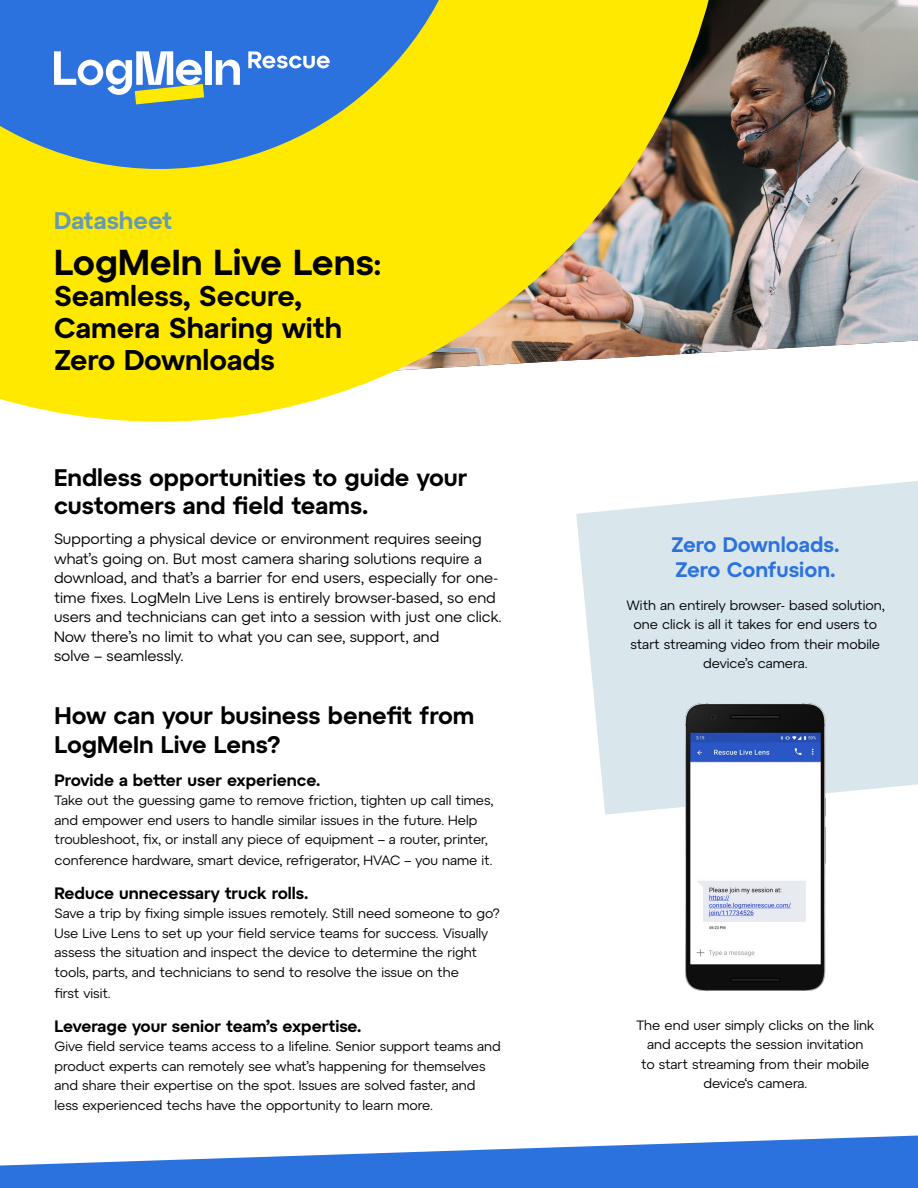
<style>
.page{position:relative;width:918px;height:1188px;background:#fff}
.page>*{position:absolute;margin:0;border:0;box-sizing:border-box;transform-origin:0 0}
.t1{font:600 36px "Atyp Text";color:#000}
.t2{font:600 28.5px/32px "Atyp Text";color:#000}
.t3{font:600 24px/28.8px "Atyp Text";color:#000}
.t4{font:600 24px "Atyp Text";color:#639bb6}
.t5{font:600 21px/25.2px "Atyp Text";color:#2c72de}
.t6{font:600 16.5px "Atyp Text";color:#000}
.t7{font:15px/19.5px "Atyp Text";color:#000}
.t8{font:13.5px/19.5px "Atyp Text";color:#000}
.s1{font-size:28.5px}
</style>
<div class="page">
<img style="left:728px;top:0;width:190px;height:352px">
<svg style="left:0;top:0;width:728px;height:422px;background:#cbc74a"></svg>
<div style="left:205px;top:51px;width:7px;height:34px;background:#fff"></div>
<svg style="left:216px;top:60px;width:24px;height:25px"></svg>
<svg style="left:54px;top:51px;width:150px;height:53px"></svg>
<svg style="left:248px;top:51px;width:82px;height:17px"></svg>
<svg style="left:576px;top:481px;width:342px;height:334px;background:#dee9ee"></svg>
<svg style="left:0;top:1136px;width:918px;height:52px;fill:#2c72de"></svg>
<img style="left:685px;top:704px;width:141px;height:286px">
<h3 class="t4" style="left:54px;top:202px;width:120px">Datasheet</h3>
<h1 class="t1" style="left:54px;top:234px;width:329px">LogMeIn Live Lens<span class="s1">:</span></h1>
<h2 class="t2" style="left:54px;top:278px;width:290px">Seamless, Secure,<br>Camera Sharing with<br>Zero Downloads</h2>
<h3 class="t3" style="left:54px;top:462px;width:415px;line-height:27.8px">Endless opportunities to guide your customers and field teams.</h3>
<p class="t7" style="left:54px;top:529px;width:449px">Supporting a physical device or environment requires seeing what’s going on. But most camera sharing solutions require a download, and that’s a barrier for end users, especially for one&shy;time fixes. LogMeIn Live Lens is entirely browser-based, so end users and technicians can get into a session with just one click.<br>Now there’s no limit to what you can see, support, and<br>solve – seamlessly.</p>
<h3 class="t3" style="left:55px;top:700px;width:421px">How can your business benefit from<br>LogMeIn Live Lens?</h3>
<p class="t6" style="left:55px;top:767px;width:267px">Provide a better user experience.</p>
<p class="t8" style="left:55px;top:790px;width:440px">Take out the guessing game to remove friction, tighten up call times, and empower end users to handle similar issues in the future. Help troubleshoot, fix, or install any piece of equipment – a router, printer,</p>
<p class="t8" style="left:55px;top:850px;width:440px">conference hardware, smart device, refrigerator, HVAC – you name it.</p>
<p class="t6" style="left:55px;top:880px;width:255px">Reduce unnecessary truck rolls.</p>
<p class="t8" style="left:55px;top:903px;width:447px">Save a trip by fixing simple issues remotely. Still need someone to go?<br>Use Live Lens to set up your field service teams for success. Visually assess the situation and inspect the device to determine the right tools, parts, and technicians to send to resolve the issue on the</p>
<p class="t8" style="left:55px;top:983px;width:58px">first visit.</p>
<p class="t6" style="left:55px;top:1013px;width:308px">Leverage your senior team’s expertise.</p>
<p class="t8" style="left:55px;top:1036px;width:448px">Give field service teams access to a lifeline. Senior support teams and product experts can remotely see what’s happening for themselves and share their expertise on the spot. Issues are solved faster, and less experienced techs have the opportunity to learn more.</p>
<h3 class="t5" style="left:671px;top:531px;width:170px">Zero Downloads.<br>Zero Confusion.</h3>
<p class="t8" style="left:626px;top:595px;width:260px;text-align:center">With an entirely browser- based solution, one click is all it takes for end users to start streaming video from their mobile device’s camera.</p>
<p class="t8" style="left:637px;top:1015px;width:239px;text-align:center">The end user simply clicks on the link and accepts the session invitation<br>to start streaming from their mobile device‘s camera.</p>
</div>
